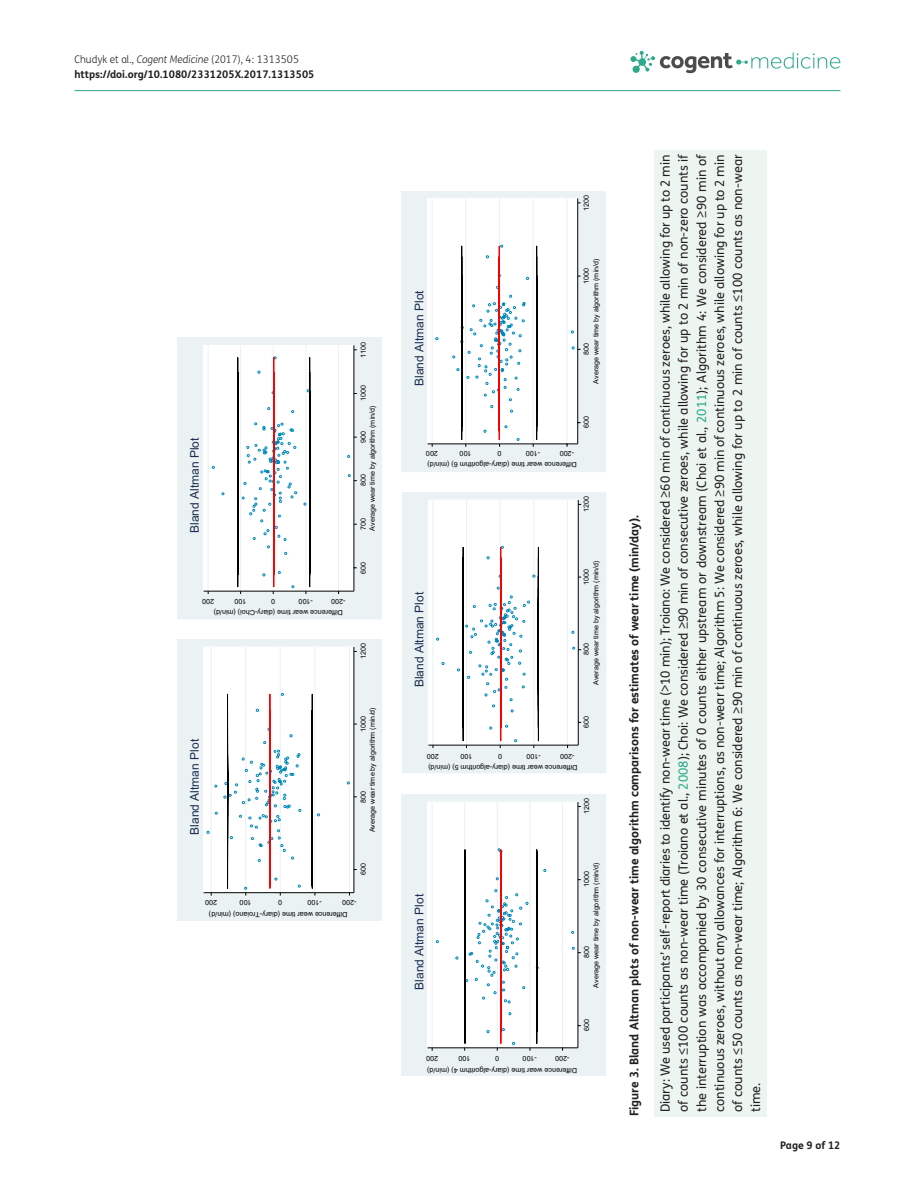
<style>
.page{position:relative;width:915px;height:1191px;background:#fff}
.page>*{position:absolute;margin:0;border:0;box-sizing:border-box;transform-origin:0 0}
.t1{font:12.75px/18px "FS Me Pro";color:#231f20;text-align:justify}
.t2{font:700 12px "FS Me Pro";color:#231f20}
.t3{font:12px "Arial";color:#1e2d53}
.t4{font:700 10.5px/15px "FS Me Pro";color:#231f20}
.t5{font:7.2px "Arial";color:#000}
.t6{font:7.05px "Arial";color:#000}
.s1{font-weight:300}
.s2{font-weight:300;font-style:italic}
.s3{color:#2ca88a}
</style>
<div class="page">
<hr style="left:74px;top:90px;width:766px;height:1px;background:#2ca88a">
<svg style="left:630px;top:51px;width:210px;height:22px"></svg>
<div style="left:178px;top:640px;width:203px;height:280px;background:#eaf2f3"></div>
<div style="left:177px;top:640px;width:204px;height:280px;border:1px solid #eaf2f3"></div>
<div style="left:203px;top:647px;width:151px;height:246px;background:#fff"></div>
<hr style="left:349px;top:647px;width:1px;height:245px;background:#eaf2f3">
<hr style="left:314px;top:647px;width:1px;height:245px;background:#eaf2f3">
<hr style="left:280px;top:647px;width:1px;height:245px;background:#eaf2f3">
<hr style="left:245px;top:647px;width:1px;height:245px;background:#eaf2f3">
<hr style="left:211px;top:647px;width:1px;height:245px;background:#eaf2f3">
<hr style="left:203px;top:892px;width:151px;height:1px;background:#000">
<hr style="left:353px;top:647px;width:1px;height:245px;background:#000">
<svg style="left:206px;top:692px;width:150px;height:203px"></svg>
<div style="left:178px;top:338px;width:203px;height:281px;background:#eaf2f3"></div>
<div style="left:177px;top:338px;width:204px;height:281px;border:1px solid #eaf2f3"></div>
<div style="left:203px;top:345px;width:151px;height:246px;background:#fff"></div>
<hr style="left:338px;top:345px;width:1px;height:246px;background:#eaf2f3">
<hr style="left:305px;top:345px;width:1px;height:246px;background:#eaf2f3">
<hr style="left:273px;top:345px;width:1px;height:246px;background:#eaf2f3">
<hr style="left:240px;top:345px;width:1px;height:246px;background:#eaf2f3">
<hr style="left:208px;top:345px;width:1px;height:246px;background:#eaf2f3">
<hr style="left:203px;top:591px;width:151px;height:1px;background:#000">
<hr style="left:353px;top:345px;width:1px;height:246px;background:#000">
<svg style="left:208px;top:356px;width:148px;height:238px"></svg>
<div style="left:401px;top:795px;width:204px;height:280px;background:#eaf2f3"></div>
<div style="left:427px;top:802px;width:151px;height:246px;background:#fff"></div>
<hr style="left:562px;top:802px;width:1px;height:245px;background:#eaf2f3">
<hr style="left:529px;top:802px;width:1px;height:245px;background:#eaf2f3">
<hr style="left:496px;top:802px;width:1px;height:245px;background:#eaf2f3">
<hr style="left:464px;top:802px;width:1px;height:245px;background:#eaf2f3">
<hr style="left:431px;top:802px;width:1px;height:245px;background:#eaf2f3">
<hr style="left:427px;top:1047px;width:150px;height:1px;background:#000">
<hr style="left:577px;top:802px;width:1px;height:245px;background:#000">
<svg style="left:432px;top:848px;width:148px;height:202px"></svg>
<div style="left:401px;top:191px;width:204px;height:280px;background:#eaf2f3"></div>
<div style="left:401px;top:191px;width:204px;height:281px;border:1px solid #eaf2f3"></div>
<div style="left:427px;top:198px;width:150px;height:246px;background:#fff"></div>
<hr style="left:566px;top:198px;width:1px;height:246px;background:#eaf2f3">
<hr style="left:532px;top:198px;width:1px;height:246px;background:#eaf2f3">
<hr style="left:499px;top:198px;width:1px;height:246px;background:#eaf2f3">
<hr style="left:465px;top:198px;width:1px;height:246px;background:#eaf2f3">
<hr style="left:431px;top:198px;width:1px;height:246px;background:#eaf2f3">
<hr style="left:427px;top:443px;width:150px;height:1px;background:#000">
<hr style="left:577px;top:198px;width:1px;height:246px;background:#000">
<svg style="left:432px;top:244px;width:148px;height:203px"></svg>
<div style="left:402px;top:493px;width:203px;height:280px;background:#eaf2f3"></div>
<div style="left:402px;top:493px;width:204px;height:280px;border:1px solid #eaf2f3"></div>
<div style="left:428px;top:500px;width:150px;height:245px;background:#fff"></div>
<hr style="left:567px;top:500px;width:1px;height:245px;background:#eaf2f3">
<hr style="left:533px;top:500px;width:1px;height:245px;background:#eaf2f3">
<hr style="left:499px;top:500px;width:1px;height:245px;background:#eaf2f3">
<hr style="left:466px;top:500px;width:1px;height:245px;background:#eaf2f3">
<hr style="left:432px;top:500px;width:1px;height:245px;background:#eaf2f3">
<hr style="left:428px;top:745px;width:150px;height:1px;background:#000">
<hr style="left:577px;top:500px;width:1px;height:245px;background:#000">
<svg style="left:432px;top:545px;width:149px;height:203px"></svg>
<div style="left:654px;top:150px;width:112px;height:966px;background:#edf5f1"></div>
<p class="t4" style="left:74px;top:51px;width:241px"><span class="s1">Chudyk et al.,</span> <span class="s2">Cogent Medicine</span> <span class="s1">(2017), 4: 1313505 </span>https://doi.org/10.1080/2331205X.2017.1313505</p>
<p class="t3" style="left:186px;top:533px;width:97px;rotate:-90deg">Bland Altman Plot</p>
<p class="t5" style="left:214px;top:606px;width:13px;rotate:-180deg">200</p>
<p class="t5" style="left:246px;top:606px;width:13px;rotate:-180deg">100</p>
<p class="t5" style="left:275px;top:606px;width:5px;rotate:-180deg">0</p>
<p class="t5" style="left:313px;top:606px;width:16px;rotate:-180deg">-100</p>
<p class="t5" style="left:345px;top:606px;width:16px;rotate:-180deg">-200</p>
<p class="t5" style="left:343px;top:617px;width:131px;rotate:-180deg">Difference wear time (diary-Choi) (min/d)</p>
<p class="t5" style="left:358px;top:357px;width:18px;rotate:-90deg">1100</p>
<p class="t5" style="left:358px;top:401px;width:18px;rotate:-90deg">1000</p>
<p class="t5" style="left:367px;top:531px;width:127px;rotate:-90deg">Average wear time by algorithm (min/d)</p>
<p class="t5" style="left:358px;top:443px;width:13px;rotate:-90deg">900</p>
<p class="t5" style="left:358px;top:486px;width:13px;rotate:-90deg">800</p>
<p class="t5" style="left:358px;top:530px;width:13px;rotate:-90deg">700</p>
<p class="t5" style="left:358px;top:573px;width:13px;rotate:-90deg">600</p>
<p class="t5" style="left:358px;top:659px;width:18px;rotate:-90deg">1200</p>
<p class="t3" style="left:186px;top:834px;width:97px;rotate:-90deg">Bland Altman Plot</p>
<p class="t5" style="left:367px;top:832px;width:127px;rotate:-90deg">Average wear time by algorithm (min/d)</p>
<p class="t5" style="left:358px;top:732px;width:18px;rotate:-90deg">1000</p>
<p class="t5" style="left:358px;top:802px;width:13px;rotate:-90deg">800</p>
<p class="t5" style="left:358px;top:875px;width:13px;rotate:-90deg">600</p>
<p class="t5" style="left:217px;top:907px;width:13px;rotate:-180deg">200</p>
<p class="t5" style="left:251px;top:907px;width:13px;rotate:-180deg">100</p>
<p class="t5" style="left:282px;top:907px;width:5px;rotate:-180deg">0</p>
<p class="t5" style="left:322px;top:907px;width:16px;rotate:-180deg">-100</p>
<p class="t5" style="left:356px;top:907px;width:16px;rotate:-180deg">-200</p>
<p class="t5" style="left:347px;top:919px;width:140px;rotate:-180deg">Difference wear time (diary-Troiano) (min/d)</p>
<p class="t3" style="left:411px;top:386px;width:97px;rotate:-90deg">Bland Altman Plot</p>
<p class="t5" style="left:581px;top:211px;width:18px;rotate:-90deg">1200</p>
<p class="t5" style="left:591px;top:384px;width:127px;rotate:-90deg">Average wear time by algorithm (min/d)</p>
<p class="t5" style="left:581px;top:284px;width:18px;rotate:-90deg">1000</p>
<p class="t5" style="left:581px;top:355px;width:13px;rotate:-90deg">800</p>
<p class="t5" style="left:581px;top:428px;width:13px;rotate:-90deg">600</p>
<p class="t5" style="left:438px;top:458px;width:13px;rotate:-180deg">200</p>
<p class="t5" style="left:471px;top:458px;width:13px;rotate:-180deg">100</p>
<p class="t5" style="left:501px;top:458px;width:5px;rotate:-180deg">0</p>
<p class="t5" style="left:540px;top:458px;width:16px;rotate:-180deg">-100</p>
<p class="t5" style="left:574px;top:458px;width:16px;rotate:-180deg">-200</p>
<p class="t5" style="left:576px;top:470px;width:151px;rotate:-180deg">Difference wear time (diary-algorithm 6) (min/d)</p>
<p class="t3" style="left:411px;top:687px;width:97px;rotate:-90deg">Bland Altman Plot</p>
<p class="t6" style="left:581px;top:512px;width:18px;rotate:-90deg">1200</p>
<p class="t6" style="left:591px;top:685px;width:126px;rotate:-90deg">Average wear time by algorithm (min/d)</p>
<p class="t6" style="left:581px;top:585px;width:17px;rotate:-90deg">1000</p>
<p class="t6" style="left:581px;top:655px;width:13px;rotate:-90deg">800</p>
<p class="t6" style="left:581px;top:728px;width:13px;rotate:-90deg">600</p>
<p class="t6" style="left:438px;top:761px;width:13px;rotate:-180deg">200</p>
<p class="t6" style="left:472px;top:761px;width:13px;rotate:-180deg">100</p>
<p class="t6" style="left:502px;top:761px;width:5px;rotate:-180deg">0</p>
<p class="t6" style="left:540px;top:761px;width:16px;rotate:-180deg">-100</p>
<p class="t6" style="left:574px;top:761px;width:16px;rotate:-180deg">-200</p>
<p class="t6" style="left:577px;top:772px;width:150px;rotate:-180deg">Difference wear time (diary-algorithm 5) (min/d)</p>
<p class="t3" style="left:411px;top:989px;width:97px;rotate:-90deg">Bland Altman Plot</p>
<p class="t5" style="left:581px;top:814px;width:18px;rotate:-90deg">1200</p>
<p class="t5" style="left:591px;top:987px;width:127px;rotate:-90deg">Average wear time by algorithm (min/d)</p>
<p class="t5" style="left:581px;top:887px;width:18px;rotate:-90deg">1000</p>
<p class="t5" style="left:581px;top:958px;width:13px;rotate:-90deg">800</p>
<p class="t5" style="left:581px;top:1031px;width:13px;rotate:-90deg">600</p>
<p class="t5" style="left:438px;top:1063px;width:13px;rotate:-180deg">200</p>
<p class="t5" style="left:470px;top:1063px;width:13px;rotate:-180deg">100</p>
<p class="t5" style="left:499px;top:1063px;width:5px;rotate:-180deg">0</p>
<p class="t5" style="left:537px;top:1063px;width:16px;rotate:-180deg">-100</p>
<p class="t5" style="left:569px;top:1063px;width:16px;rotate:-180deg">-200</p>
<p class="t5" style="left:577px;top:1075px;width:151px;rotate:-180deg">Difference wear time (diary-algorithm 4) (min/d)</p>
<p class="t2" style="left:624px;top:1116px;width:602px;rotate:-90deg">Figure 3. Bland Altman plots of non-wear time algorithm comparisons for estimates of wear time (min/day).</p>
<p class="t1" style="left:656px;top:1112px;width:960px;rotate:-90deg">Diary: We used participants’ self-report diaries to identify non-wear time (&gt;10 min); Troiano: We considered ≥60 min of continuous zeroes, while allowing for up to 2 min of counts ≤100 counts as non-wear time (Troiano et al., <span class="s3">2008</span>); Choi: We considered ≥90 min of consecutive zeroes, while allowing for up to 2 min of non-zero counts if the interruption was accompanied by 30 consecutive minutes of 0 counts either upstream or downstream (Choi et al., <span class="s3">2011</span>); Algorithm 4: We considered ≥90 min of continuous zeroes, without any allowances for interruptions, as non-wear time; Algorithm 5: We considered ≥90 min of continuous zeroes, while allowing for up to 2 min of counts ≤50 counts as non-wear time; Algorithm 6: We considered ≥90 min of continuous zeroes, while allowing for up to 2 min of counts ≤100 counts as non-wear time.</p>
<p class="t4" style="left:780px;top:1137px;width:62px">Page 9 of 12</p>
</div>
